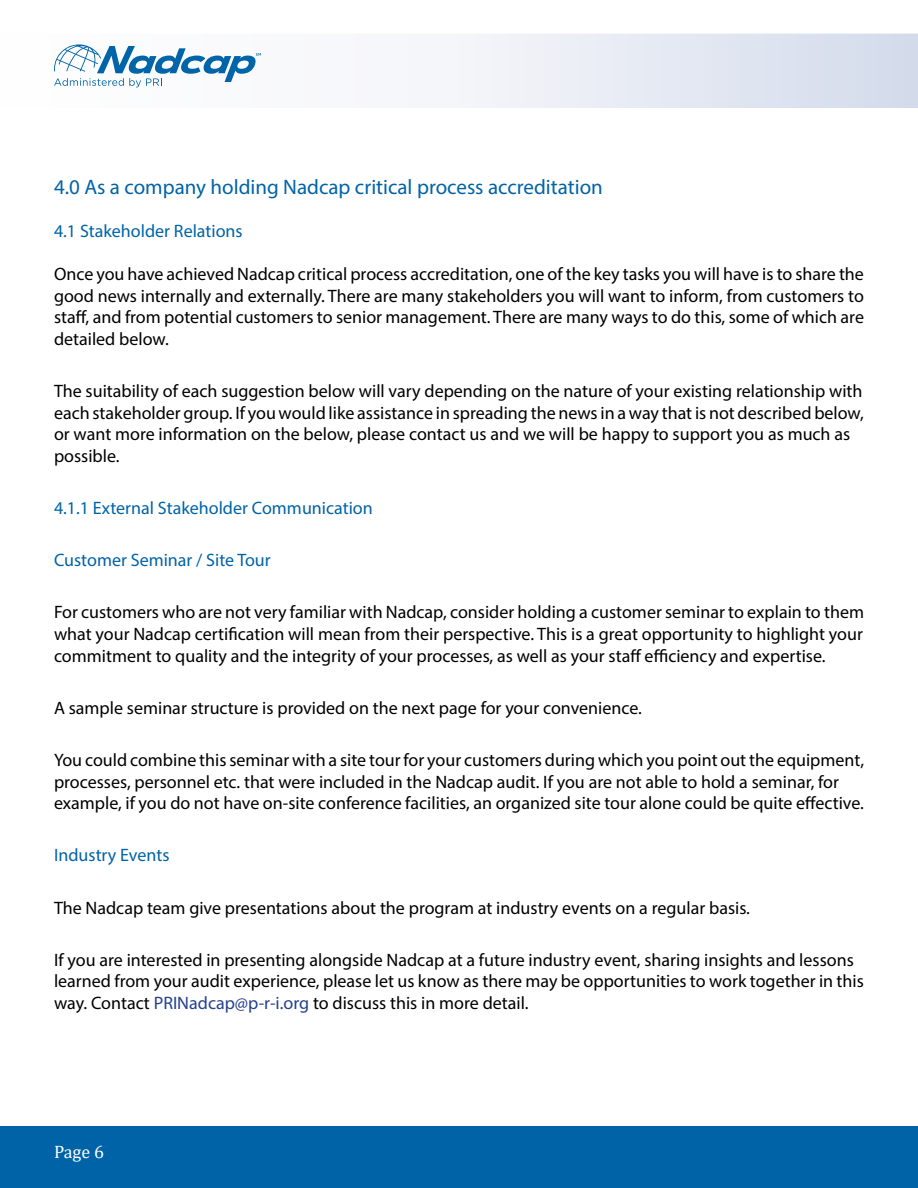
<style>
.page{position:relative;width:918px;height:1188px;background:#fff}
.page>*{position:absolute;margin:0;border:0;box-sizing:border-box;transform-origin:0 0}
.t1{font:21px "Myriad Pro";color:#0063a7}
.t2{font:18px/21.6px "Myriad Pro";color:#000}
.t3{font:18px "Myriad Pro";color:#0063a7}
.t4{font:18px "Cambria";color:#fff}
.s1{color:#24408e}
</style>
<div class="page">
<div style="left:0;top:1127px;width:918px;height:61px;background:#0063a7"></div>
<svg style="left:54px;top:44px;width:207px;height:43px"></svg>
<p class="t1" style="left:54px;top:179px;width:550px">4.0 As a company holding Nadcap critical process accreditation</p>
<p class="t3" style="left:54px;top:224px;width:190px">4.1 Stakeholder Relations</p>
<p class="t2" style="left:54px;top:265px;width:812px;text-align:justify">Once you have achieved Nadcap critical process accreditation, one of the key tasks you will have is to share the good news internally and externally. There are many stakeholders you will want to inform, from customers to staff, and from potential customers to senior management. There are many ways to do this, some of which are detailed below.</p>
<p class="t2" style="left:54px;top:382px;width:811px">The suitability of each suggestion below will vary depending on the nature of your existing relationship with each stakeholder group. If you would like assistance in spreading the news in a way that is not described below, or want more information on the below, please contact us and we will be happy to support you as much as possible.</p>
<p class="t3" style="left:54px;top:501px;width:320px">4.1.1 External Stakeholder Communication</p>
<p class="t3" style="left:54px;top:553px;width:218px">Customer Seminar / Site Tour</p>
<p class="t2" style="left:54px;top:603px;width:812px;text-align:justify">For customers who are not very familiar with Nadcap, consider holding a customer seminar to explain to them what your Nadcap certification will mean from their perspective. This is a great opportunity to highlight your commitment to quality and the integrity of your processes, as well as your staff efficiency and expertise.</p>
<p class="t2" style="left:54px;top:699px;width:589px">A sample seminar structure is provided on the next page for your convenience.</p>
<p class="t2" style="left:54px;top:751px;width:812px">You could combine this seminar with a site tour for your customers during which you point out the equipment, processes, personnel etc. that were included in the Nadcap audit. If you are not able to hold a seminar, for example, if you do not have on-site conference facilities, an organized site tour alone could be quite effective.</p>
<p class="t3" style="left:54px;top:848px;width:117px">Industry Events</p>
<p class="t2" style="left:54px;top:898px;width:698px">The Nadcap team give presentations about the program at industry events on a regular basis.</p>
<p class="t2" style="left:54px;top:951px;width:811px">If you are interested in presenting alongside Nadcap at a future industry event, sharing insights and lessons learned from your audit experience, please let us know as there may be opportunities to work together in this way. Contact <span class="s1">PRINadcap@p-r-i.org</span> to discuss this in more detail.</p>
<p class="t4" style="left:54px;top:1145px;width:52px">Page 6</p>
</div>
